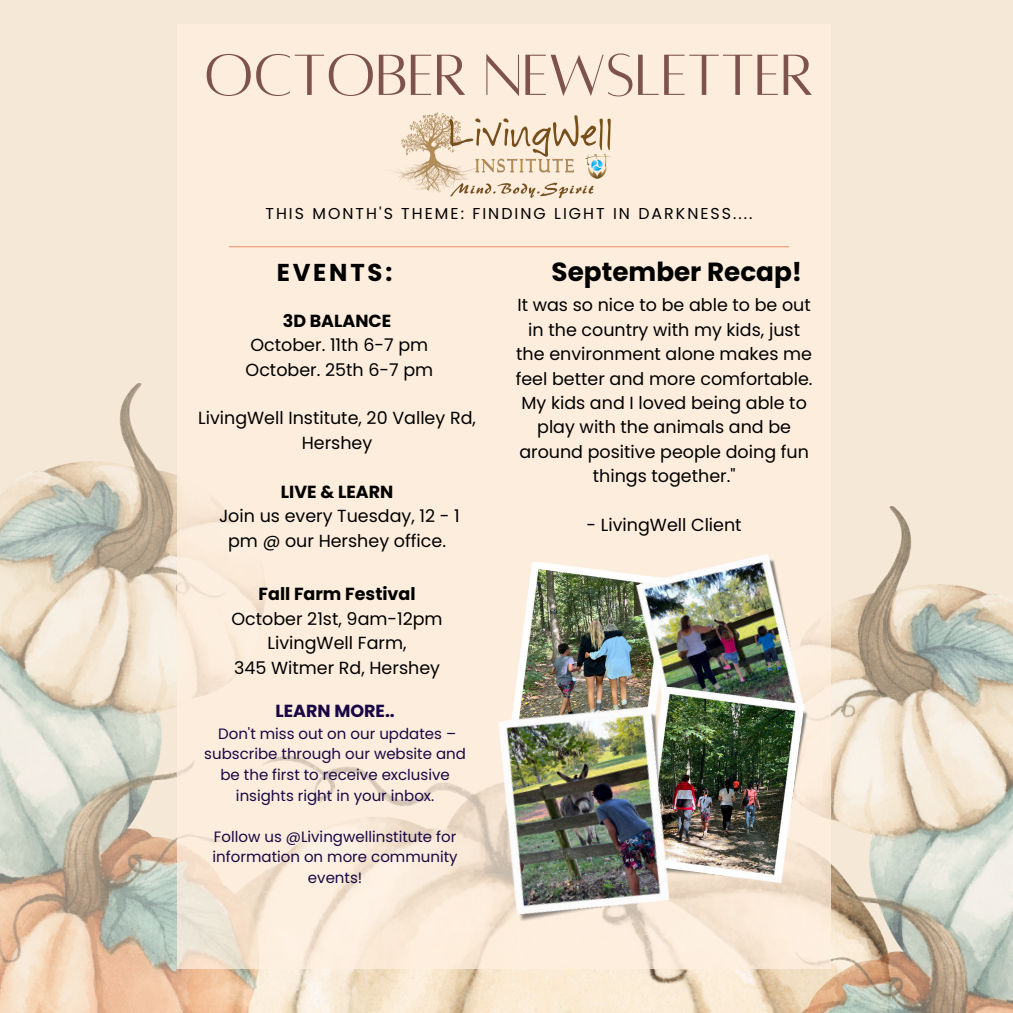
<style>
.page{position:relative;width:1013px;height:1013px;background:#fff}
.page>*{position:absolute;margin:0;border:0;box-sizing:border-box;transform-origin:0 0}
.t1{font:63.88px "Alta regular";color:#7f534d}
.t2{font:700 26.25px "Poppins";color:#000}
.t3{font:700 24.38px "Poppins";letter-spacing:.115em;color:#000}
.t4{font:17.5px/24.4px "Poppins";color:#000;text-align:center}
.t5{font:700 17.5px "Poppins";color:#180744}
.t6{font:15.75px "Poppins";letter-spacing:.13em;color:#000}
.t7{font:15px/20.6px "Poppins";color:#180744;text-align:center}
.s1{font-weight:700}
</style>
<div class="page">
<div style="left:0;top:0;width:1012px;height:1012px;background:#f5e8d6"></div>
<img style="left:265px;top:968px;width:501px;height:44px">
<img style="left:0;top:383px;width:265px;height:629px">
<img style="left:766px;top:506px;width:246px;height:506px">
<div style="left:177px;top:25px;width:653px;height:943px;background:#fff0e1"></div>
<hr style="left:229px;top:246px;width:559px;height:1px;background:#e88e6a">
<img style="left:516px;top:562px;width:100px;height:125px">
<img style="left:616px;top:536px;width:217px;height:232px">
<img style="left:699px;top:687px;width:109px;height:195px">
<img style="left:475px;top:687px;width:224px;height:246px">
<img style="left:387px;top:112px;width:224px;height:87px">
<h5 class="t1" style="left:204px;top:44px;width:611px">OCTOBER NEWSLETTER</h5>
<h5 class="t6" style="left:265px;top:202px;width:488px">THIS MONTH'S THEME: FINDING LIGHT IN DARKNESS....</h5>
<h2 class="t3" style="left:277px;top:255px;width:117px">EVENTS:</h2>
<h4 class="t2" style="left:551px;top:253px;width:252px">September Recap!</h4>
<h5 class="t4" style="left:245px;top:308px;width:189px"><span class="s1">3D BALANCE<br></span>October. 11th 6-7 pm<br>October. 25th 6-7 pm</h5>
<h5 class="t4" style="left:198px;top:406px;width:279px">LivingWell Institute, 20 Valley Rd,<br>Hershey</h5>
<p class="t4" style="left:219px;top:479px;width:242px"><span class="s1">LIVE &amp; LEARN<br></span>Join us every Tuesday, 12 - 1 pm @ our Hershey office.</p>
<h5 class="t4" style="left:231px;top:582px;width:213px"><span class="s1">Fall Farm Festival<br></span>October 21st, 9am-12pm<br>LivingWell Farm,<br>345 Witmer Rd, Hershey</h5>
<p class="t5" style="left:275px;top:698px;width:121px">LEARN MORE..</p>
<p class="t7" style="left:204px;top:723px;width:263px">Don't miss out on our updates – subscribe through our website and be the first to receive exclusive insights right in your inbox.</p>
<p class="t7" style="left:213px;top:826px;width:246px">Follow us @Livingwellinstitute for information on more community events!</p>
<p class="t4" style="left:515px;top:293px;width:298px">It was so nice to be able to be out in the country with my kids, just the environment alone makes me feel better and more comfortable.<br>My kids and I loved being able to play with the animals and be around positive people doing fun things together."</p>
<h1 class="t4" style="left:586px;top:512px;width:156px">- LivingWell Client</h1>
</div>
